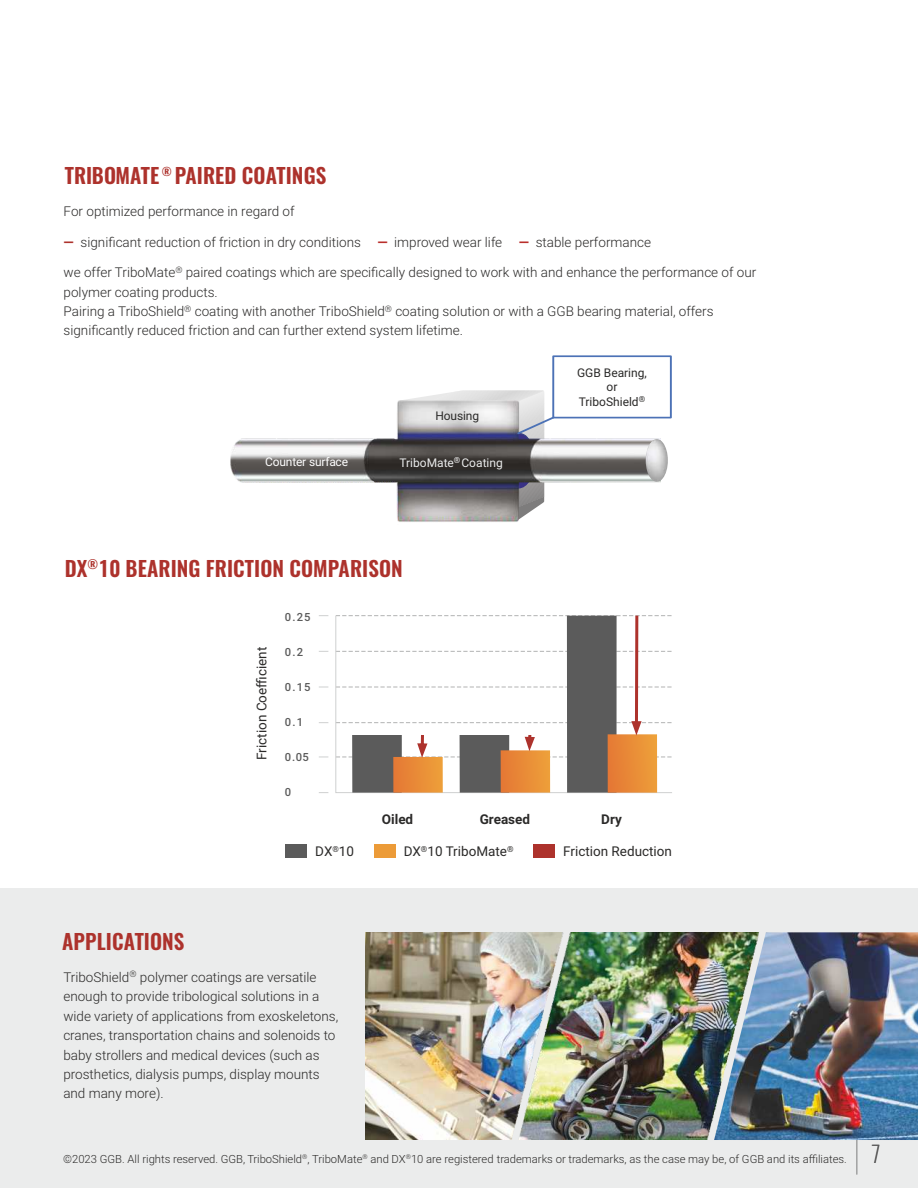
<style>
.page{position:relative;width:918px;height:1188px;background:#fff}
.page>*{position:absolute;margin:0;border:0;box-sizing:border-box;transform-origin:0 0}
.t1{font:600 21px "Oswald";letter-spacing:.005em;color:#ad322c}
.t2{font:300 13.5px/19.5px "Roboto";color:#2b2a29}
.t3{font:13.5px "Roboto";color:#2b2a29}
.t4{font:700 13.5px "Roboto";color:#2b2a29}
.t5{font:12px/14.4px "Roboto";color:#2b2a29;text-align:center}
.t6{font:12px "Roboto";color:#ebecec}
.t7{font:12px "Roboto";letter-spacing:-.02em;color:#fefefe}
.t8{font:600 12px "Oswald";color:#ad322c}
.t9{font:300 11.25px "Roboto";color:#2b2a29}
.t10{font:500 11.25px "Roboto";color:#5b5b5b}
.t11{font:600 11.25px "Oswald";color:#ad322c}
.t12{font:300 9px "Roboto";color:#2b2a29}
.t13{font:8.25px "Roboto";color:#2b2a29}
.t14{font:8.25px "Roboto";color:#fefefe}
.s1{font-weight:700;color:#ad322c}
.s2{font-weight:700;color:#b92f2c}
.s3{font-family:"Oswald";font-weight:200;font-size:22.5px;color:#5b5b5b}
</style>
<div class="page">
<img style="left:230px;top:400px;width:430px;height:122px">
<hr style="left:540px;top:481px;width:119px;height:1px;background:#d9dada">
<hr style="left:242px;top:481px;width:132px;height:1px;background:#d9dada">
<img style="left:646px;top:439px;width:22px;height:43px">
<div style="left:552px;top:355px;width:120px;height:64px;border:2px solid #4c72b6"></div>
<svg style="left:400px;top:390px;width:156px;height:130px"></svg>
<div style="left:0;top:888px;width:918px;height:300px;background:#ebecec"></div>
<hr style="left:856px;top:1134px;width:1px;height:40px;background:#9d9e9e">
<img style="left:366px;top:932px;width:150px;height:208px">
<img style="left:516px;top:932px;width:198px;height:208px">
<img style="left:714px;top:932px;width:204px;height:208px">
<svg style="left:319px;top:615px;width:353px;height:178px"></svg>
<div style="left:285px;top:845px;width:22px;height:13px;background:#5b5b5b"></div>
<div style="left:374px;top:845px;width:22px;height:13px;background:#ec9b38"></div>
<div style="left:533px;top:845px;width:22px;height:13px;background:#ad322c"></div>
<div style="left:352px;top:735px;width:50px;height:58px;background:#5b5b5b"></div>
<div style="left:393px;top:757px;width:50px;height:36px;background:linear-gradient(to right,#e57735,#ed9f3a)"></div>
<div style="left:460px;top:735px;width:49px;height:58px;background:#5b5b5b"></div>
<div style="left:501px;top:750px;width:49px;height:43px;background:linear-gradient(to right,#e57835,#eda03a)"></div>
<div style="left:567px;top:616px;width:50px;height:177px;background:#5b5b5b"></div>
<div style="left:608px;top:734px;width:49px;height:59px;background:linear-gradient(to right,#e57735,#ed9f3a)"></div>
<svg style="left:336px;top:615px;width:336px;height:143px"></svg>
<p class="t11" style="left:162px;top:164px;width:12px">®</p>
<h1 class="t1" style="left:65px;top:162px;width:263px">TRIBOMATE PAIRED COATINGS</h1>
<p class="t2" style="left:64px;top:203px;width:233px">For optimized performance in regard of</p>
<p class="t2" style="left:64px;top:229px;width:694px;line-height:29.7px"><span class="s1">—</span> significant reduction of friction in dry conditions <span class="s2">—</span> improved wear life <span class="s2">—</span> stable performance<br>we offer TriboMate paired coatings which are specifically designed to work with and enhance the performance of our</p>
<p class="t12" style="left:175px;top:266px;width:9px">®</p>
<p class="t2" style="left:64px;top:283px;width:156px">polymer coating products.</p>
<p class="t12" style="left:184px;top:305px;width:9px">®</p>
<p class="t12" style="left:385px;top:305px;width:9px">®</p>
<p class="t2" style="left:64px;top:303px;width:651px">Pairing a TriboShield coating with another TriboShield coating solution or with a GGB bearing material, offers significantly reduced friction and can further extend system lifetime.</p>
<p class="t5" style="left:435px;top:410px;width:45px">Housing</p>
<p class="t14" style="left:454px;top:457px;width:8px">®</p>
<p class="t7" style="left:265px;top:457px;width:84px">Counter surface</p>
<p class="t6" style="left:399px;top:458px;width:105px">TriboMate Coating</p>
<p class="t8" style="left:88px;top:556px;width:12px">®</p>
<h1 class="t1" style="left:65px;top:554px;width:340px">DX 10 BEARING FRICTION COMPARISON</h1>
<p class="t3" style="left:257px;top:760px;width:114px;rotate:-90deg">Friction Coefficient</p>
<p class="t10" style="left:285px;top:612px;width:27px">0.25</p>
<p class="t10" style="left:285px;top:647px;width:20px">0.2</p>
<p class="t10" style="left:285px;top:682px;width:27px">0.15</p>
<p class="t10" style="left:285px;top:718px;width:20px">0.1</p>
<p class="t10" style="left:285px;top:753px;width:26px">0.05</p>
<p class="t10" style="left:285px;top:788px;width:8px">0</p>
<p class="t5" style="left:577px;top:367px;width:71px">GGB Bearing, or</p>
<p class="t13" style="left:639px;top:396px;width:8px">®</p>
<p class="t5" style="left:579px;top:395px;width:61px">TriboShield</p>
<p class="t4" style="left:382px;top:810px;width:33px">Oiled</p>
<p class="t4" style="left:480px;top:810px;width:52px">Greased</p>
<p class="t4" style="left:601px;top:810px;width:22px">Dry</p>
<p class="t3" style="left:315px;top:846px;width:40px">DX<sup>®</sup>10</p>
<p class="t3" style="left:404px;top:846px;width:105px">DX<sup>®</sup>10 TriboMate</p>
<p class="t13" style="left:507px;top:846px;width:8px">®</p>
<p class="t3" style="left:563px;top:846px;width:110px">Friction Reduction</p>
<h1 class="t1" style="left:62px;top:927px;width:124px">APPLICATIONS</h1>
<p class="t12" style="left:129px;top:971px;width:9px">®</p>
<p class="t2" style="left:63px;top:969px;width:276px">TriboShield polymer coatings are versatile enough to provide tribological solutions in a wide variety of applications from exoskeletons, cranes, transportation chains and solenoids to baby strollers and medical devices (such as prosthetics, dialysis pumps, display mounts and many more).</p>
<p class="t9" style="left:63px;top:1155px;width:819px">©2023 GGB. All rights reserved. GGB, TriboShield<sup>®</sup>, TriboMate<sup>®</sup> and DX<sup>®</sup>10 are registered trademarks or trademarks, as the case may be, of GGB and its affiliates. <span class="s3">7</span></p>
</div>
